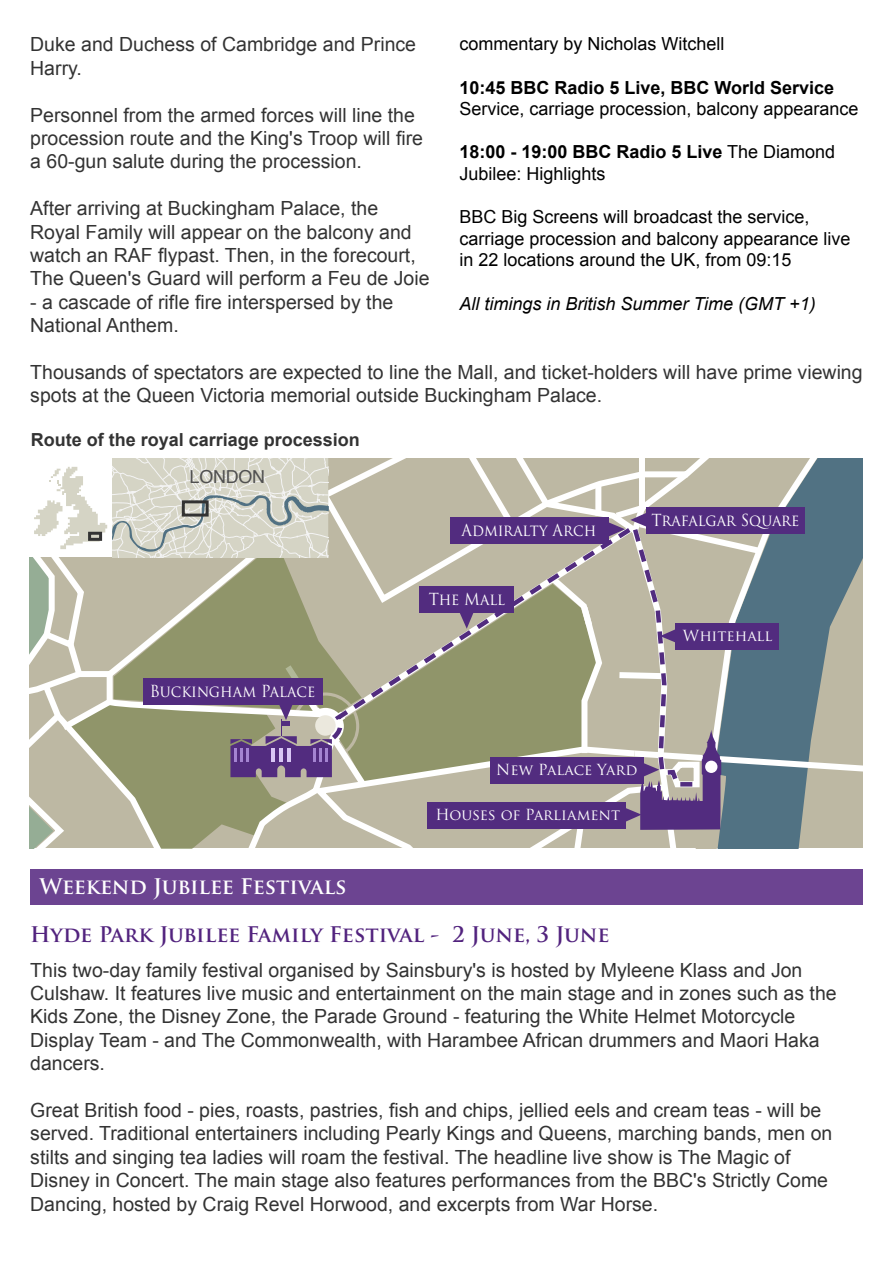
<style>
.page{position:relative;width:893px;height:1263px;background:#fff}
.page>*{position:absolute;margin:0;border:0;box-sizing:border-box;transform-origin:0 0}
.t1{font:700 21px "Trajan Pro";color:#52237e}
.t2{font:700 21px "Trajan Pro";color:#fff}
.t3{font:19.5px/23.4px "Arial";color:#333}
.t4{font:18px/21.6px "Arial";color:#000}
.t5{font:italic 18px "Arial";color:#000}
.t6{font:700 18px "Arial";color:#000}
.t7{font:700 18px "Arial";color:#333}
.t8{font:17.85px "Helvetica";letter-spacing:-.01em;color:#505050}
.t9{font:16.2px "Trajan Pro";color:#fff;scale:.92 1}
.t10{font:14.85px "Trajan Pro";color:#fff}
.s1{font-weight:700}
</style>
<div class="page">
<svg style="left:30px;top:458px;width:833px;height:390px;background:#a6a49b"></svg>
<div style="left:427px;top:803px;width:199px;height:26px;background:#522c7f"></div>
<div style="left:30px;top:869px;width:833px;height:36px;background:#6c4491"></div>
<p class="t3" style="left:30px;top:33px;width:387px">Duke and Duchess of Cambridge and Prince<br>Harry.</p>
<p class="t3" style="left:30px;top:103px;width:394px">Personnel from the armed forces will line the procession route and the King's Troop will fire a 60-gun salute during the procession.</p>
<p class="t3" style="left:30px;top:197px;width:401px">After arriving at Buckingham Palace, the Royal Family will appear on the balcony and watch an RAF flypast. Then, in the forecourt, The Queen's Guard will perform a Feu de Joie</p>
<p class="t3" style="left:30px;top:291px;width:365px">- a cascade of rifle fire interspersed by the<br>National Anthem.</p>
<p class="t3" style="left:30px;top:361px;width:834px">Thousands of spectators are expected to line the Mall, and ticket-holders will have prime viewing spots at the Queen Victoria memorial outside Buckingham Palace.</p>
<p class="t4" style="left:459px;top:33px;width:267px">commentary by Nicholas Witchell</p>
<p class="t6" style="left:459px;top:75px;width:376px">10:45 BBC Radio 5 Live, BBC World Service</p>
<p class="t4" style="left:459px;top:98px;width:401px">Service, carriage procession, balcony appearance</p>
<p class="t4" style="left:459px;top:141px;width:377px"><span class="s1">18:00 - 19:00 BBC Radio 5 Live</span> The Diamond<br>Jubilee: Highlights</p>
<p class="t4" style="left:459px;top:206px;width:393px">BBC Big Screens will broadcast the service, carriage procession and balcony appearance live in 22 locations around the UK, from 09:15</p>
<p class="t5" style="left:459px;top:292px;width:358px">All timings in British Summer Time (GMT +1)</p>
<p class="t7" style="left:31px;top:428px;width:331px">Route of the royal carriage procession</p>
<p class="t8" style="left:190px;top:463px;width:77px">LONDON</p>
<p class="t9" style="left:150px;top:680px;width:182px">Buckingham Palace</p>
<p class="t2" style="left:40px;top:874px;width:309px">Weekend Jubilee Festivals</p>
<p class="t9" style="left:462px;top:520px;width:148px">Admiralty Arch</p>
<p class="t9" style="left:429px;top:589px;width:85px">The Mall</p>
<p class="t9" style="left:651px;top:510px;width:162px">Trafalgar Square</p>
<p class="t10" style="left:683px;top:626px;width:91px">Whitehall</p>
<p class="t10" style="left:496px;top:760px;width:143px">New Palace Yard</p>
<p class="t10" style="left:435px;top:805px;width:186px">Houses of Parliament</p>
<p class="t1" style="left:30px;top:921px;width:581px">Hyde Park Jubilee Family Festival - 2 June, 3 June</p>
<p class="t3" style="left:30px;top:958px;width:808px">This two-day family festival organised by Sainsbury's is hosted by Myleene Klass and Jon Culshaw. It features live music and entertainment on the main stage and in zones such as the Kids Zone, the Disney Zone, the Parade Ground - featuring the White Helmet Motorcycle Display Team - and The Commonwealth, with Harambee African drummers and Maori Haka dancers.</p>
<p class="t3" style="left:30px;top:1099px;width:804px">Great British food - pies, roasts, pastries, fish and chips, jellied eels and cream teas - will be served. Traditional entertainers including Pearly Kings and Queens, marching bands, men on stilts and singing tea ladies will roam the festival. The headline live show is The Magic of Disney in Concert. The main stage also features performances from the BBC's Strictly Come Dancing, hosted by Craig Revel Horwood, and excerpts from War Horse.</p>
</div>
